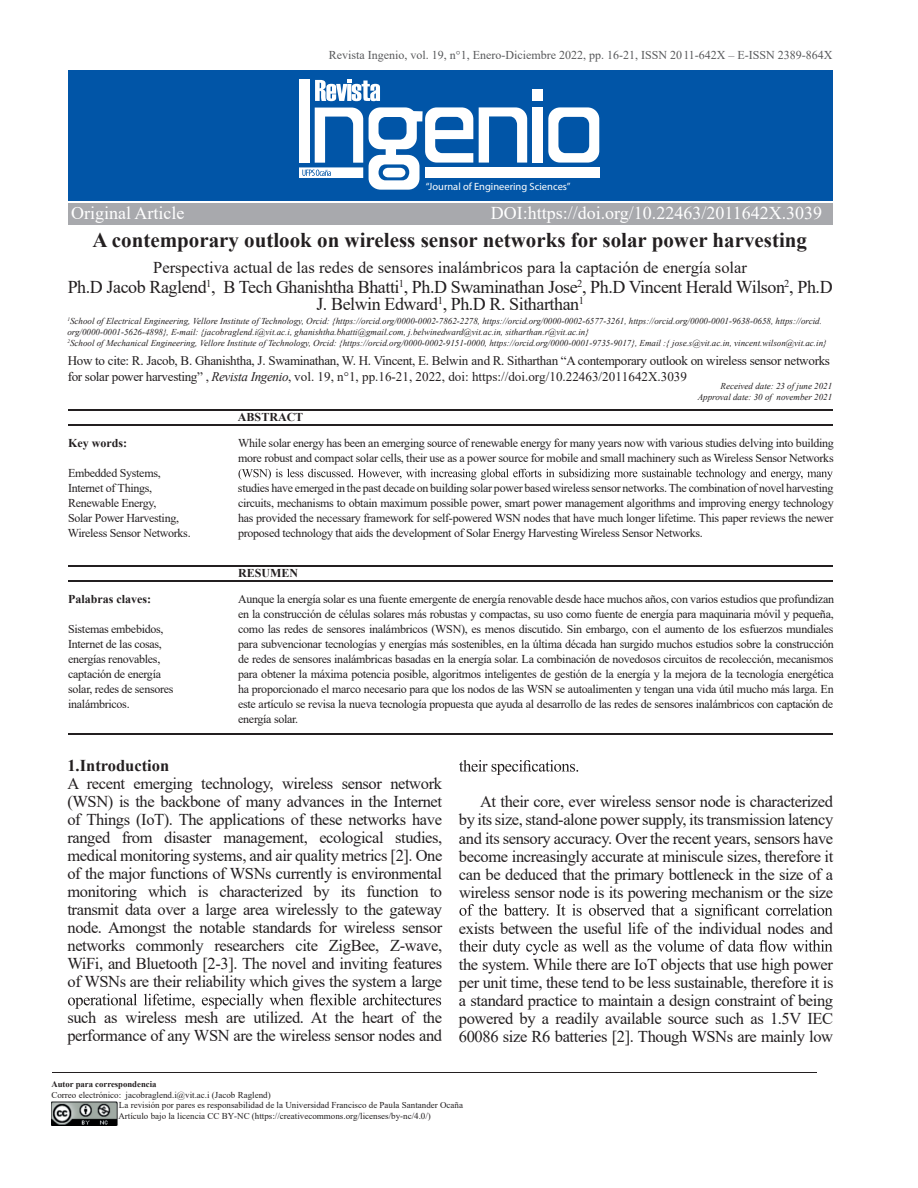
<style>
.page{position:relative;width:918px;height:1188px;background:#fff}
.page>*{position:absolute;margin:0;border:0;box-sizing:border-box;transform-origin:0 0}
.t1{font:700 21px "Times New Roman";color:#231f20}
.t2{font:18px/16.5px "Times New Roman";letter-spacing:-.025em;color:#231f20;text-align:center}
.t3{font:18px "Times New Roman";color:#fff}
.t4{font:16.5px/18px "Times New Roman";letter-spacing:-.025em;color:#231f20;text-align:justify}
.t5{font:16.5px "Times New Roman";color:#231f20}
.t6{font:700 16.5px "Times New Roman";color:#231f20}
.t7{font:13.05px/16.2px "Times New Roman";letter-spacing:-.025em;color:#231f20}
.t8{font:12px/15px "Times New Roman";letter-spacing:-.025em;color:#231f20}
.t9{font:12px "Times New Roman";color:#57585a}
.t10{font:700 12px "Times New Roman";color:#231f20}
.t11{font:10.5px "Myriad Pro";color:#fff}
.t12{font:italic 9px/10.8px "Times New Roman";color:#231f20}
.t13{font:9px/10.8px "Times New Roman";color:#231f20}
.t14{font:700 8.7px "Times New Roman";color:#231f20}
.s1{font-style:italic}
</style>
<div class="page">
<img style="left:52px;top:1101px;width:66px;height:24px">
<div style="left:68px;top:70px;width:765px;height:130px;background:#0155a7"></div>
<svg style="left:315px;top:80px;width:65px;height:21px"></svg>
<svg style="left:479px;top:107px;width:48px;height:56px"></svg>
<div style="left:533px;top:90px;width:10px;height:11px;background:#fff"></div>
<div style="left:533px;top:107px;width:10px;height:56px;background:#fff"></div>
<svg style="left:548px;top:107px;width:51px;height:56px"></svg>
<div style="left:426px;top:167px;width:174px;height:11px;background:#fff"></div>
<svg style="left:369px;top:107px;width:104px;height:83px"></svg>
<div style="left:299px;top:80px;width:10px;height:83px;background:#fff"></div>
<svg style="left:299px;top:108px;width:64px;height:70px"></svg>
<div style="left:68px;top:204px;width:765px;height:21px;background:#a8a9ad"></div>
<hr style="left:68px;top:409px;width:765px;height:2px;background:#231f20">
<hr style="left:68px;top:565px;width:765px;height:2px;background:#231f20">
<hr style="left:68px;top:425px;width:765px;height:1px;background:#231f20">
<hr style="left:68px;top:580px;width:765px;height:2px;background:#231f20">
<hr style="left:68px;top:734px;width:765px;height:1px;background:#231f20">
<hr style="left:52px;top:1072px;width:765px;height:1px;background:#231f20">
<svg style="left:238px;top:469px;width:595px;height:11px"></svg>
<svg style="left:68px;top:994px;width:373px;height:15px"></svg>
<svg style="left:459px;top:760px;width:119px;height:15px"></svg>
<svg style="left:459px;top:904px;width:374px;height:15px"></svg>
<svg style="left:459px;top:940px;width:374px;height:15px"></svg>
<p class="t9" style="left:329px;top:47px;width:505px">Revista Ingenio, vol. 19, n°1, Enero-Diciembre 2022, pp. 16-21, ISSN 2011-642X – E-ISSN 2389-864X</p>
<p class="t11" style="left:426px;top:181px;width:146px">“Journal of Engineering Sciences”</p>
<h2 class="t3" style="left:71px;top:200px;width:115px">Original Article</h2>
<h2 class="t3" style="left:491px;top:200px;width:333px">DOI:https://doi.org/10.22463/2011642X.3039</h2>
<h1 class="t1" style="left:93px;top:225px;width:716px">A contemporary outlook on wireless sensor networks for solar power harvesting</h1>
<h3 class="t5" style="left:153px;top:255px;width:595px">Perspectiva actual de las redes de sensores inalámbricos para la captación de energía solar</h3>
<h2 class="t2" style="left:68px;top:278px;width:766px">Ph.D Jacob Raglend<sup>1</sup>, B Tech Ghanishtha Bhatti<sup>1</sup>, Ph.D Swaminathan Jose<sup>2</sup>, Ph.D Vincent Herald Wilson<sup>2</sup>, Ph.D<br>J. Belwin Edward<sup>1</sup>, Ph.D R. Sitharthan<sup>1</sup></h2>
<p class="t12" style="left:67px;top:316px;width:761px"><sup>1</sup>School of Electrical Engineering, Vellore Institute of Technology, Orcid: {https://orcid.org/0000-0002-7862-2278, https://orcid.org/0000-0002-6577-3261, https://orcid.org/0000-0001-9638-0658, https://orcid. org/0000-0001-5626-4898}, E-mail: {jacobraglend.i@vit.ac.i, ghanishtha.bhatti@gmail.com, j.belwinedward@vit.ac.in, sitharthan.r@vit.ac.in}<br><sup>2</sup>School of Mechanical Engineering, Vellore Institute of Technology, Orcid: {https://orcid.org/0000-0002-9151-0000, https://orcid.org/0000-0001-9735-9017}, Email :{ jose.s@vit.ac.in, vincent.wilson@vit.ac.in}</p>
<p class="t12" style="left:698px;top:380px;width:136px;text-align:right">Received date: 23 of june 2021<br>Approval date: 30 of november 2021</p>
<p class="t7" style="left:68px;top:352px;width:764px">How to cite: R. Jacob, B. Ghanishtha, J. Swaminathan, W. H. Vincent, E. Belwin and R. Sitharthan “A contemporary outlook on wireless sensor networks for solar power harvesting” , <span class="s1">Revista Ingenio</span>, vol. 19, n°1, pp.16-21, 2022, doi: https://doi.org/10.22463/2011642X.3039</p>
<p class="t10" style="left:68px;top:434px;width:60px">Key words:</p>
<p class="t8" style="left:68px;top:465px;width:124px">Embedded Systems,<br>Internet of Things,<br>Renewable Energy,<br>Solar Power Harvesting,<br>Wireless Sensor Networks.</p>
<p class="t10" style="left:68px;top:590px;width:84px">Palabras claves:</p>
<p class="t8" style="left:68px;top:621px;width:107px">Sistemas embebidos,<br>Internet de las cosas, energías renovables, captación de energía solar, redes de sensores inalámbricos.</p>
<p class="t10" style="left:238px;top:408px;width:67px">ABSTRACT</p>
<p class="t8" style="left:238px;top:435px;width:597px">While solar energy has been an emerging source of renewable energy for many years now with various studies delving into building more robust and compact solar cells, their use as a power source for mobile and small machinery such as Wireless Sensor Networks</p>
<p class="t8" style="left:238px;top:480px;width:597px;text-align:justify">studies have emerged in the past decade on building solar power based wireless sensor networks.The combination of novel harvesting circuits, mechanisms to obtain maximum possible power, smart power management algorithms and improving energy technology has provided the necessary framework for self-powered WSN nodes that have much longer lifetime. This paper reviews the newer proposed technology that aids the development of Solar Energy Harvesting Wireless Sensor Networks.</p>
<p class="t10" style="left:238px;top:564px;width:61px">RESUMEN</p>
<p class="t8" style="left:238px;top:591px;width:597px;text-align:justify">Aunque la energía solar es una fuente emergente de energía renovable desde hace muchos años, con varios estudios que profundizan en la construcción de células solares más robustas y compactas, su uso como fuente de energía para maquinaria móvil y pequeña, como las redes de sensores inalámbricos (WSN), es menos discutido. Sin embargo, con el aumento de los esfuerzos mundiales para subvencionar tecnologías y energías más sostenibles, en la última década han surgido muchos estudios sobre la construcción de redes de sensores inalámbricas basadas en la energía solar. La combinación de novedosos circuitos de recolección, mecanismos para obtener la máxima potencia posible, algoritmos inteligentes de gestión de la energía y la mejora de la tecnología energética ha proporcionado el marco necesario para que los nodos de las WSN se autoalimenten y tengan una vida útil mucho más larga. En este artículo se revisa la nueva tecnología propuesta que ayuda al desarrollo de las redes de sensores inalámbricos con captación de energía solar.</p>
<h3 class="t6" style="left:67px;top:754px;width:103px">1.Introduction</h3>
<p class="t4" style="left:67px;top:774px;width:377px">A recent emerging technology, wireless sensor network (WSN) is the backbone of many advances in the Internet of Things (IoT). The applications of these networks have ranged from disaster management, ecological studies, medical monitoring systems, and air quality metrics [2]. One of the major functions of WSNs currently is environmental monitoring which is characterized by its function to transmit data over a large area wirelessly to the gateway node. Amongst the notable standards for wireless sensor networks commonly researchers cite ZigBee, Z-wave, WiFi, and Bluetooth [2-3]. The novel and inviting features of WSNs are their reliability which gives the system a large</p>
<h3 class="t4" style="left:67px;top:1008px;width:376px">such as wireless mesh are utilized. At the heart of the performance of any WSN are the wireless sensor nodes and</h3>
<p class="t4" style="left:459px;top:792px;width:376px;text-indent:21px">At their core, ever wireless sensor node is characterized by its size, stand-alone power supply, its transmission latency and its sensory accuracy. Over the recent years, sensors have become increasingly accurate at miniscule sizes, therefore it can be deduced that the primary bottleneck in the size of a wireless sensor node is its powering mechanism or the size</p>
<h3 class="t4" style="left:459px;top:909px;width:376px;line-height:36px">exists between the useful life of the individual nodes and the system. While there are IoT objects that use high power</h3>
<h3 class="t4" style="left:459px;top:972px;width:376px">per unit time, these tend to be less sustainable, therefore it is a standard practice to maintain a design constraint of being powered by a readily available source such as 1.5V IEC 60086 size R6 batteries [2]. Though WSNs are mainly low</h3>
<p class="t14" style="left:51px;top:1078px;width:107px">Autor para correspondencia</p>
<p class="t13" style="left:118px;top:1089px;width:346px;text-indent:-67px">Correo electrónico: jacobraglend.i@vit.ac.i (Jacob Raglend)<br>La revisión por pares es responsabilidad de la Universidad Francisco de Paula Santander Ocaña<br>Artículo bajo la licencia CC BY-NC (https://creativecommons.org/licenses/by-nc/4.0/)</p>
</div>
